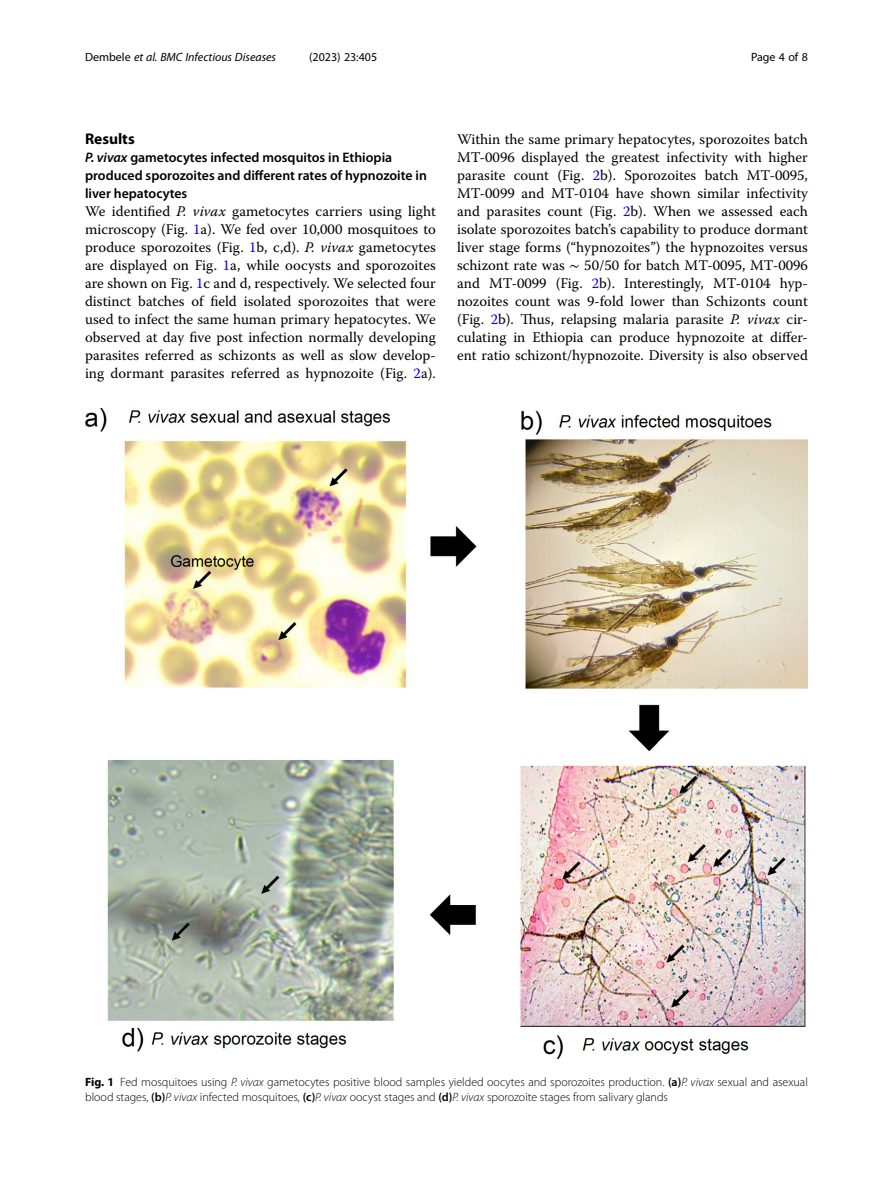
<style>
.page{position:relative;width:893px;height:1191px;background:#fff}
.page>*{position:absolute;margin:0;border:0;box-sizing:border-box;transform-origin:0 0}
.Head_1{font:700 15.45px "Myriad Pro";color:#000}
.Body_Text{font:14.7px/18px "Warnock Pro";color:#000;text-align:justify}
.Head_2_After_1{font:600 13.8px/18px "Myriad Pro";color:#000}
.Figure_Caption{font:300 12px/15px "Myriad Pro";color:#000}
.t1{font:italic 12px "Myriad Pro";color:#000}
.t2{font:12px "Myriad Pro";color:#000}
.s1{font-style:normal}
.s2{font-style:italic}
.s3{color:#00f}
.s4{font-family:"STIX"}
.s5{font-weight:700}
.s6{font-weight:600}
</style>
<div class="page">
<img style="left:85px;top:409px;width:723px;height:650px">
<p class="t1" style="left:85px;top:50px;width:193px"><span class="s1">Dembele</span> et al. BMC Infectious Diseases</p>
<p class="t2" style="left:309px;top:50px;width:70px">(2023) 23:405</p>
<p class="t2" style="left:751px;top:50px;width:58px">Page 4 of 8</p>
<p class="Head_1" style="left:85px;top:129px;width:51px">Results</p>
<p class="Head_2_After_1" style="left:85px;top:148px;width:343px"><span class="s2">P. vivax</span> gametocytes infected mosquitos in Ethiopia produced sporozoites and different rates of hypnozoite in liver hepatocytes</p>
<p class="Body_Text" style="left:85px;top:202px;width:352px">We identified <span class="s2">P. vivax</span> gametocytes carriers using light microscopy (Fig. <span class="s3">1</span>a). We fed over 10,000 mosquitoes to produce sporozoites (Fig. <span class="s3">1</span>b, c,d). <span class="s2">P. vivax</span> gametocytes are displayed on Fig. <span class="s3">1</span>a, while oocysts and sporozoites are shown on Fig. <span class="s3">1</span>c and d, respectively. We selected four distinct batches of field isolated sporozoites that were used to infect the same human primary hepatocytes. We observed at day five post infection normally developing parasites referred as schizonts as well as slow develop&shy;ing dormant parasites referred as hypnozoite (Fig. <span class="s3">2</span>a).</p>
<p class="Body_Text" style="left:457px;top:130px;width:352px">Within the same primary hepatocytes, sporozoites batch MT-0096 displayed the greatest infectivity with higher parasite count (Fig. <span class="s3">2</span>b). Sporozoites batch MT-0095, MT-0099 and MT-0104 have shown similar infectivity and parasites count (Fig. <span class="s3">2</span>b). When we assessed each isolate sporozoites batch’s capability to produce dormant liver stage forms (“hypnozoites”) the hypnozoites versus schizont rate was <span class="s4">∼</span> 50/50 for batch MT-0095, MT-0096 and MT-0099 (Fig. <span class="s3">2</span>b). Interestingly, MT-0104 hyp&shy;nozoites count was 9-fold lower than Schizonts count (Fig. <span class="s3">2</span>b). Thus, relapsing malaria parasite <span class="s2">P. vivax</span> cir&shy;culating in Ethiopia can produce hypnozoite at differ&shy;ent ratio schizont/hypnozoite. Diversity is also observed</p>
<p class="Figure_Caption" style="left:85px;top:1074px;width:724px"><span class="s5">Fig. 1</span> Fed mosquitoes using <span class="s2">P. vivax</span> gametocytes positive blood samples yielded oocytes and sporozoites production. <span class="s6">(a)</span><span class="s2">P. vivax</span> sexual and asexual blood stages, <span class="s6">(b)</span><span class="s2">P. vivax</span> infected mosquitoes, <span class="s6">(c)</span><span class="s2">P. vivax</span> oocyst stages and <span class="s6">(d)</span><span class="s2">P. vivax</span> sporozoite stages from salivary glands</p>
</div>
